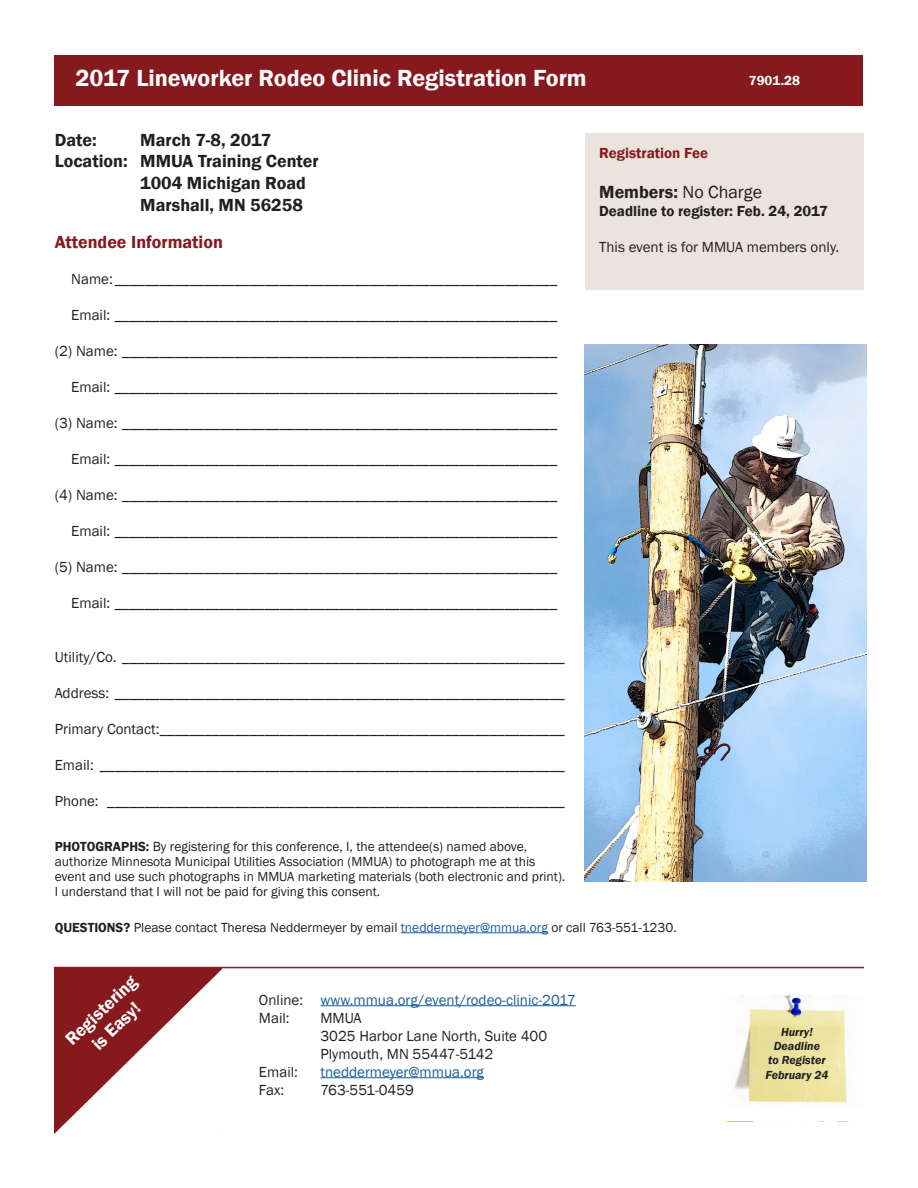
<style>
.page{position:relative;width:918px;height:1188px;background:#fff}
.page>*{position:absolute;margin:0;border:0;box-sizing:border-box;transform-origin:0 0}
.MMUA_Headline_18{font:600 24px "Franklin Gothic";color:#fff}
.MMUA_Headline_12{font:600 18px "Franklin Gothic";color:#231f20}
.MMUA_Headline_12-2{font:600 18px "Franklin Gothic";color:#86191e}
.Brochure_Registratio{font:600 18px "Franklin Gothic";color:#fff}
.Brochure_Registratio-2{font:600 18px "Franklin Gothic";color:#231f20}
.Brochure_Registratio-3{font:15px "Franklin Gothic";color:#231f20}
.Brochure_Registratio-4{font:15px "Franklin Gothic";color:#175d9e}
.Brochure_Registratio-5{font:600 15px "Franklin Gothic";color:#231f20}
.Brochure_Registratio-6{font:600 15px "Franklin Gothic";color:#86191e}
.Brochure_Registratio-7{font:13.5px "Franklin Gothic";color:#231f20}
.MMUA_Headline_18-2{font:600 13.5px "Franklin Gothic";color:#fff}
.Brochure_Registratio-8{font:italic 600 12px "Franklin Gothic";color:#231f20}
.s1{font-weight:600}
.s2{font-weight:400}
.s3{color:#175d9e}
.s4{color:#231f20}
</style>
<div class="page">
<div style="left:55px;top:55px;width:808px;height:50px;background:#86191e"></div>
<div style="left:585px;top:133px;width:278px;height:157px;background:#eae4de"></div>
<svg style="left:54px;top:969px;width:168px;height:165px;fill:#86191e"></svg>
<hr style="left:320px;top:1005px;width:256px;height:1px;background:#175d9e">
<hr style="left:320px;top:1077px;width:164px;height:1px;background:#175d9e">
<img style="left:734px;top:994px;width:116px;height:111px">
<hr style="left:54px;top:967px;width:810px;height:1px;background:#86191e">
<img style="left:585px;top:344px;width:281px;height:537px">
<hr style="left:401px;top:932px;width:147px;height:1px;background:#175d9e">
<p class="MMUA_Headline_18" style="left:76px;top:63px;width:513px">2017 Lineworker Rodeo Clinic Registration Form</p>
<p class="MMUA_Headline_18-2" style="left:749px;top:72px;width:53px">7901.28</p>
<p class="MMUA_Headline_12" style="left:55px;top:129px;width:43px">Date:</p>
<p class="MMUA_Headline_12" style="left:140px;top:129px;width:133px">March 7-8, 2017</p>
<p class="MMUA_Headline_12" style="left:55px;top:150px;width:265px">Location: MMUA Training Center</p>
<p class="MMUA_Headline_12" style="left:140px;top:172px;width:167px">1004 Michigan Road</p>
<p class="MMUA_Headline_12" style="left:140px;top:194px;width:164px">Marshall, MN 56258</p>
<p class="MMUA_Headline_12-2" style="left:55px;top:231px;width:170px">Attendee Information</p>
<p class="Brochure_Registratio-3" style="left:71px;top:270px;width:487px">Name: ___________________________________________________________</p>
<p class="Brochure_Registratio-3" style="left:71px;top:306px;width:488px">Email: ___________________________________________________________</p>
<p class="Brochure_Registratio-3" style="left:55px;top:342px;width:504px">(2) Name: __________________________________________________________</p>
<p class="Brochure_Registratio-3" style="left:71px;top:378px;width:488px">Email: ___________________________________________________________</p>
<p class="Brochure_Registratio-3" style="left:55px;top:414px;width:504px">(3) Name: __________________________________________________________</p>
<p class="Brochure_Registratio-3" style="left:71px;top:450px;width:488px">Email: ___________________________________________________________</p>
<p class="Brochure_Registratio-3" style="left:55px;top:486px;width:504px">(4) Name: __________________________________________________________</p>
<p class="Brochure_Registratio-3" style="left:71px;top:522px;width:488px">Email: ___________________________________________________________</p>
<p class="Brochure_Registratio-3" style="left:55px;top:558px;width:504px">(5) Name: __________________________________________________________</p>
<p class="Brochure_Registratio-3" style="left:71px;top:594px;width:488px">Email: ___________________________________________________________</p>
<p class="Brochure_Registratio-3" style="left:55px;top:648px;width:511px">Utility/Co. ___________________________________________________________</p>
<p class="Brochure_Registratio-3" style="left:55px;top:684px;width:511px">Address: ____________________________________________________________</p>
<p class="Brochure_Registratio-3" style="left:55px;top:720px;width:511px">Primary Contact:______________________________________________________</p>
<p class="Brochure_Registratio-3" style="left:55px;top:756px;width:512px">Email: ______________________________________________________________</p>
<p class="Brochure_Registratio-3" style="left:55px;top:792px;width:512px">Phone: _____________________________________________________________</p>
<p class="Brochure_Registratio-7" style="left:55px;top:839px;width:474px"><span class="s1">PHOTOGRAPHS:</span> By registering for this conference, I, the attendee(s) named above,</p>
<p class="Brochure_Registratio-7" style="left:55px;top:854px;width:482px">authorize Minnesota Municipal Utilities Association (MMUA) to photograph me at this</p>
<p class="Brochure_Registratio-7" style="left:55px;top:869px;width:512px">event and use such photographs in MMUA marketing materials (both electronic and print).</p>
<p class="Brochure_Registratio-7" style="left:55px;top:884px;width:327px">I understand that I will not be paid for giving this consent.</p>
<p class="Brochure_Registratio-6" style="left:599px;top:144px;width:111px">Registration Fee</p>
<p class="Brochure_Registratio-2" style="left:599px;top:181px;width:164px">Members: <span class="s2">No Charge</span></p>
<p class="Brochure_Registratio-5" style="left:599px;top:201px;width:230px">Deadline to register: Feb. 24, 2017</p>
<p class="Brochure_Registratio-3" style="left:599px;top:237px;width:242px">This event is for MMUA members only.</p>
<p class="Brochure_Registratio-7" style="left:55px;top:919px;width:624px"><span class="s1">QUESTIONS?</span> Please contact Theresa Neddermeyer by email <span class="s3">tneddermeyer@mmua.org</span> or call 763-551-1230.</p>
<p class="Brochure_Registratio" style="left:61px;top:1034px;width:93px;rotate:-44deg">Registering</p>
<p class="Brochure_Registratio" style="left:87px;top:1039px;width:61px;rotate:-44deg">is Easy!</p>
<p class="Brochure_Registratio-4" style="left:259px;top:990px;width:318px"><span class="s4">Online:</span> www.mmua.org/event/rodeo-clinic-2017</p>
<p class="Brochure_Registratio-3" style="left:259px;top:1008px;width:32px">Mail:</p>
<p class="Brochure_Registratio-3" style="left:320px;top:1008px;width:43px">MMUA</p>
<p class="Brochure_Registratio-3" style="left:320px;top:1026px;width:228px">3025 Harbor Lane North, Suite 400</p>
<p class="Brochure_Registratio-3" style="left:320px;top:1044px;width:174px">Plymouth, MN 55447-5142</p>
<p class="Brochure_Registratio-3" style="left:259px;top:1062px;width:40px">Email:</p>
<p class="Brochure_Registratio-4" style="left:320px;top:1062px;width:165px">tneddermeyer@mmua.org</p>
<p class="Brochure_Registratio-3" style="left:259px;top:1080px;width:27px">Fax:</p>
<p class="Brochure_Registratio-3" style="left:320px;top:1080px;width:95px">763-551-0459</p>
<p class="Brochure_Registratio-8" style="left:781px;top:1024px;width:33px">Hurry!</p>
<p class="Brochure_Registratio-8" style="left:774px;top:1038px;width:48px">Deadline</p>
<p class="Brochure_Registratio-8" style="left:768px;top:1053px;width:59px">to Register</p>
<p class="Brochure_Registratio-8" style="left:765px;top:1067px;width:65px">February 24</p>
</div>
